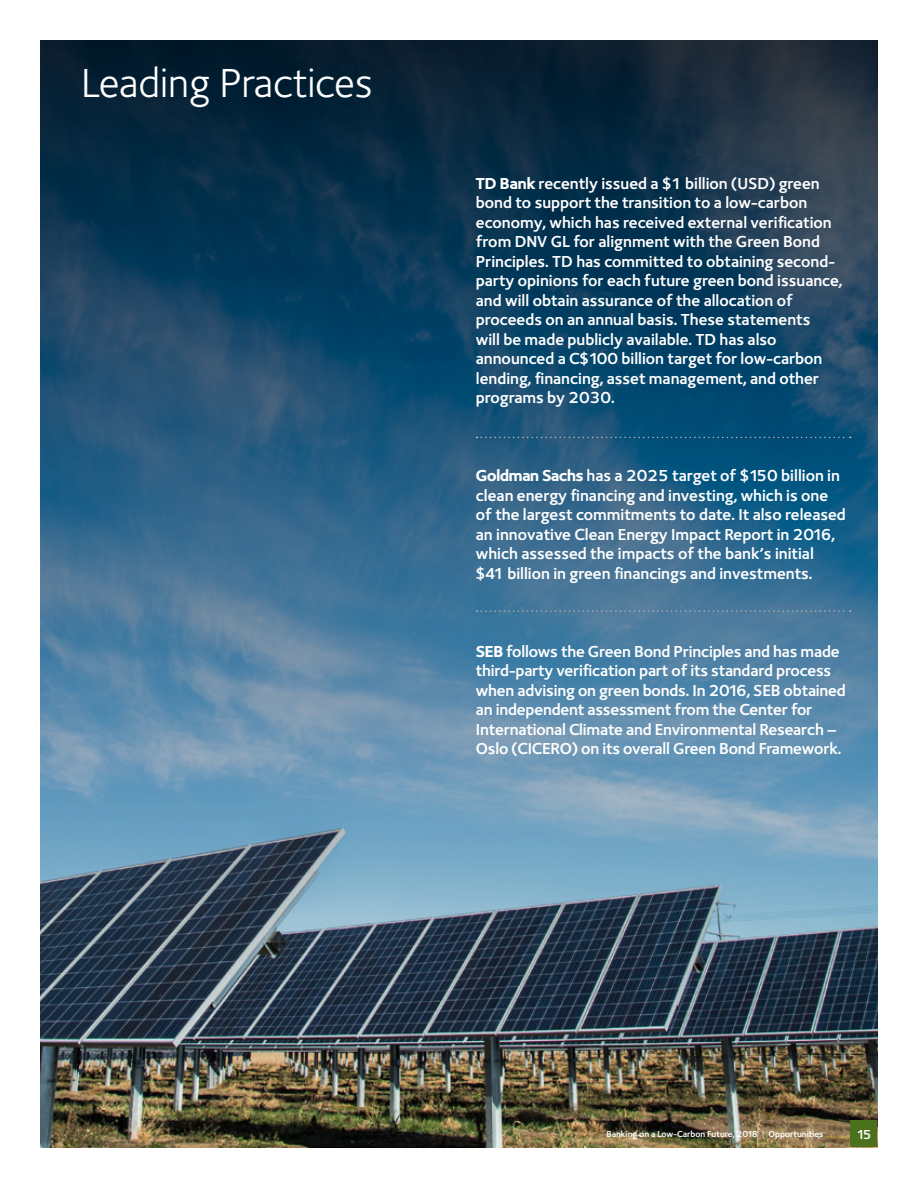
<style>
.page{position:relative;width:918px;height:1188px;background:#fff}
.page>*{position:absolute;margin:0;border:0;box-sizing:border-box;transform-origin:0 0}
.t1{font:42px "BG";color:#fff}
.t2{font:500 16.5px/19.5px "BG";color:#fff}
.t3{font:500 13.5px "BG";color:#fff}
.t4{font:500 9px "BG";color:#fff}
.s1{font-weight:700}
.s2{font-weight:400}
</style>
<div class="page">
<img style="left:40px;top:40px;width:838px;height:1108px">
<svg style="left:477px;top:437px;width:374px;height:1px"></svg>
<svg style="left:477px;top:610px;width:374px;height:2px"></svg>
<div style="left:850px;top:1120px;width:28px;height:28px;background:#4b711c"></div>
<h1 class="t1" style="left:81px;top:58px;width:293px">Leading Practices</h1>
<p class="t2" style="left:476px;top:173px;width:368px"><span class="s1">TD Bank</span> recently issued a $1 billion (USD) green bond to support the transition to a low-carbon economy, which has received external verification from DNV GL for alignment with the Green Bond Principles. TD has committed to obtaining second&shy;party opinions for each future green bond issuance, and will obtain assurance of the allocation of proceeds on an annual basis. These statements<br>will be made publicly available. TD has also announced a C$100 billion target for low-carbon lending, financing, asset management, and other programs by 2030.</p>
<p class="t2" style="left:476px;top:466px;width:372px"><span class="s1">Goldman Sachs</span> has a 2025 target of $150 billion in clean energy financing and investing, which is one of the largest commitments to date. It also released an innovative Clean Energy Impact Report in 2016, which assessed the impacts of the bank’s initial $41 billion in green financings and investments.</p>
<p class="t2" style="left:476px;top:641px;width:372px"><span class="s1">SEB</span> follows the Green Bond Principles and has made third-party verification part of its standard process when advising on green bonds. In 2016, SEB obtained an independent assessment from the Center for International Climate and Environmental Research – Oslo (CICERO) on its overall Green Bond Framework.</p>
<p class="t4" style="left:606px;top:1129px;width:219px">Banking on a Low-Carbon Future, 2018 <span class="s2">|</span> Opportunities</p>
<p class="t3" style="left:856px;top:1126px;width:17px">15</p>
</div>
